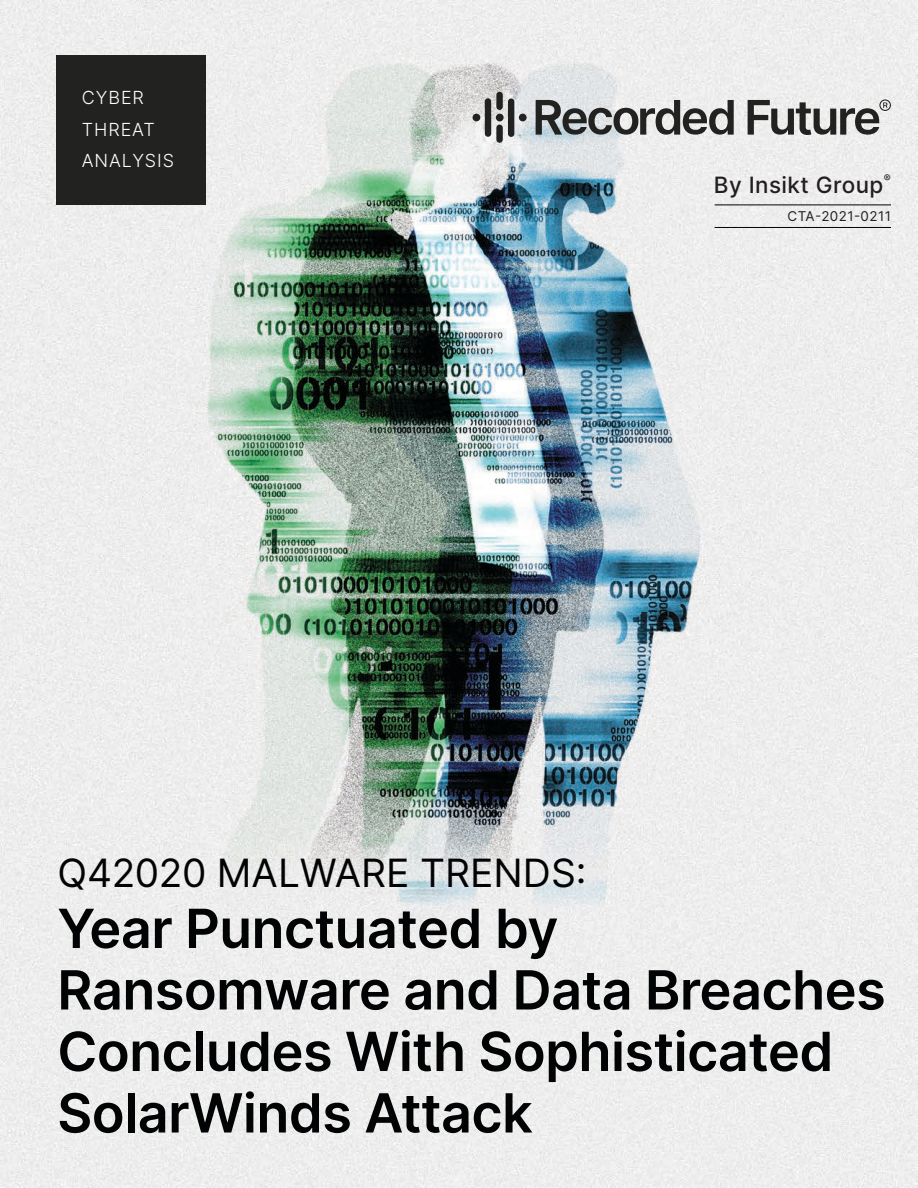
<style>
.page{position:relative;width:918px;height:1188px;background:#fff}
.page>*{position:absolute;margin:0;border:0;box-sizing:border-box;transform-origin:0 0}
.t1{font:600 54px/61.5px "Inter";letter-spacing:-.01em;color:#020304}
.t2{font:39px "Inter";color:#020304}
.t3{font:500 22.5px "Inter";letter-spacing:.02em;color:#231f20}
.t4{font:300 18px/31.2px "Inter";letter-spacing:.05em;color:#fff}
.t5{font:13.5px "Inter";letter-spacing:.03em;color:#231f20}
.t6{font:500 10.5px "Inter";color:#231f20}
</style>
<div class="page">
<img style="left:0;top:0;width:918px;height:1188px">
<hr style="left:715px;top:205px;width:176px;height:1px;background:#020304">
<hr style="left:715px;top:227px;width:176px;height:1px;background:#020304">
<div style="left:56px;top:56px;width:149px;height:149px;background:#222221"></div>
<svg style="left:748px;top:99px;width:143px;height:36px"></svg>
<svg style="left:536px;top:100px;width:198px;height:35px;background:#8e8f90"></svg>
<div style="left:519px;top:114px;width:8px;height:7px;background:#222221;border-radius:4px"></div>
<div style="left:473px;top:114px;width:7px;height:7px;background:#222221;border-radius:50%"></div>
<div style="left:485px;top:98px;width:6px;height:39px;background:#222221;border-radius:3px"></div>
<svg style="left:496px;top:92px;width:18px;height:51px"></svg>
<p class="t4" style="left:82px;top:82px;width:94px">CYBER<br>THREAT<br>ANALYSIS</p>
<p class="t3" style="left:714px;top:168px;width:171px">By Insikt Group</p>
<p class="t6" style="left:884px;top:171px;width:9px">®</p>
<p class="t5" style="left:788px;top:206px;width:105px">CTA-2021-0211</p>
<p class="t2" style="left:58px;top:844px;width:531px">Q42020 MALWARE TRENDS:</p>
<p class="t1" style="left:57px;top:896px;width:830px">Year Punctuated by<br>Ransomware and Data Breaches<br>Concludes With Sophisticated<br>SolarWinds Attack</p>
</div>
